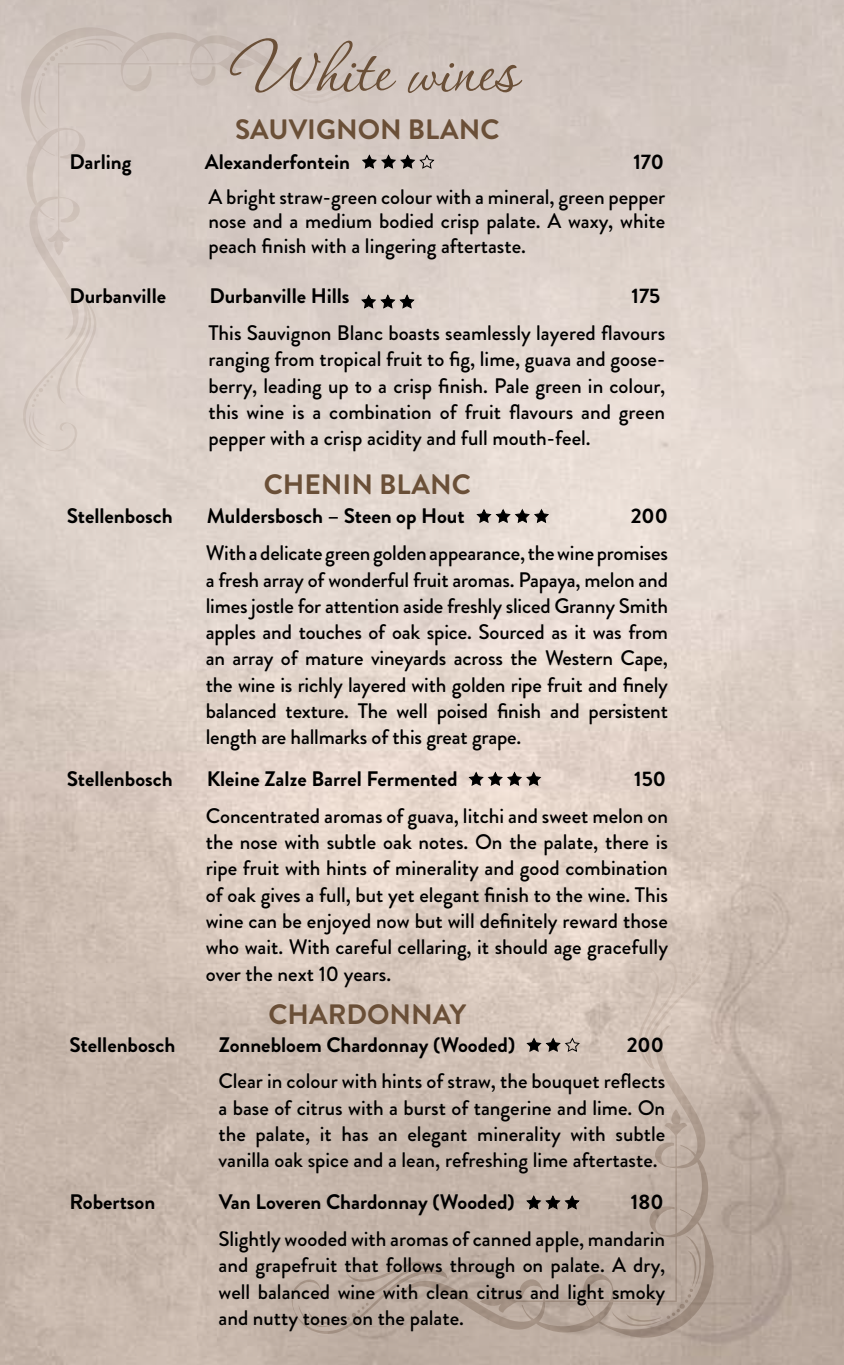
<style>
.page{position:relative;width:844px;height:1365px;background:#fff}
.page>*{position:absolute;margin:0;border:0;box-sizing:border-box;transform-origin:0 0}
.t1{font:84px "P22 Corinthia";color:#6a4f37}
.t2{font:700 28px "Brandon Grotesque";color:#6a4f37}
.t3{font:500 21px/26.2px "Brandon Grotesque";color:#000;text-align:justify}
.t4{font:700 21px "Brandon Grotesque";color:#000}
</style>
<div class="page">
<svg style="left:360px;top:294px;width:55px;height:15px"></svg>
<svg style="left:361px;top:154px;width:74px;height:15px"></svg>
<svg style="left:401px;top:1024px;width:314px;height:315px;fill:#c9b9ae"></svg>
<svg style="left:630px;top:911px;width:83px;height:157px"></svg>
<svg style="left:290px;top:1252px;width:157px;height:83px"></svg>
<svg style="left:19px;top:26px;width:314px;height:314px;fill:#d7cbc5"></svg>
<svg style="left:22px;top:296px;width:83px;height:157px"></svg>
<svg style="left:33px;top:38px;width:222px;height:218px"></svg>
<div style="left:287px;top:30px;width:157px;height:82px;background:#d1c5be"></div>
<svg style="left:475px;top:508px;width:75px;height:16px"></svg>
<svg style="left:467px;top:771px;width:75px;height:15px"></svg>
<svg style="left:479px;top:1109px;width:222px;height:217px"></svg>
<svg style="left:525px;top:1037px;width:55px;height:15px"></svg>
<h1 class="t1" style="left:230px;top:27px;width:288px">White wines</h1>
<h2 class="t2" style="left:235px;top:109px;width:266px">SAUVIGNON BLANC</h2>
<p class="t4" style="left:69px;top:147px;width:63px">Darling</p>
<p class="t4" style="left:205px;top:147px;width:147px">Alexanderfontein</p>
<p class="t4" style="left:633px;top:147px;width:32px">170</p>
<p class="t3" style="left:208px;top:185px;width:458px;line-height:24.5px">A bright straw-green colour with a mineral, green pepper nose and a medium bodied crisp palate. A waxy, white peach finish with a lingering aftertaste.</p>
<p class="t4" style="left:69px;top:281px;width:98px">Durbanville</p>
<p class="t4" style="left:209px;top:281px;width:141px">Durbanville Hills</p>
<p class="t4" style="left:631px;top:281px;width:30px">175</p>
<p class="t3" style="left:208px;top:320px;width:458px">This Sauvignon Blanc boasts seamlessly layered flavours ranging from tropical fruit to fig, lime, guava and goose&shy;berry, leading up to a crisp finish. Pale green in colour, this wine is a combination of fruit flavours and green pepper with a crisp acidity and full mouth-feel.</p>
<h2 class="t2" style="left:264px;top:464px;width:209px">CHENIN BLANC</h2>
<p class="t4" style="left:67px;top:501px;width:107px">Stellenbosch</p>
<p class="t4" style="left:207px;top:501px;width:259px">Muldersbosch – Steen op Hout</p>
<p class="t4" style="left:630px;top:501px;width:39px">200</p>
<p class="t3" style="left:206px;top:540px;width:463px">With a delicate green golden appearance, the wine promises a fresh array of wonderful fruit aromas. Papaya, melon and limes jostle for attention aside freshly sliced Granny Smith apples and touches of oak spice. Sourced as it was from an array of mature vineyards across the Western Cape, the wine is richly layered with golden ripe fruit and finely balanced texture. The well poised finish and persistent length are hallmarks of this great grape.</p>
<p class="t4" style="left:67px;top:764px;width:107px">Stellenbosch</p>
<p class="t4" style="left:207px;top:764px;width:252px">Kleine Zalze Barrel Fermented</p>
<p class="t4" style="left:634px;top:764px;width:33px">150</p>
<p class="t3" style="left:206px;top:802px;width:463px">Concentrated aromas of guava, litchi and sweet melon on the nose with subtle oak notes. On the palate, there is ripe fruit with hints of minerality and good combination of oak gives a full, but yet elegant finish to the wine. This wine can be enjoyed now but will definitely reward those who wait. With careful cellaring, it should age gracefully over the next 10 years.</p>
<h2 class="t2" style="left:268px;top:994px;width:199px">CHARDONNAY</h2>
<p class="t4" style="left:69px;top:1029px;width:107px">Stellenbosch</p>
<p class="t4" style="left:219px;top:1029px;width:298px">Zonnebloem Chardonnay (Wooded)</p>
<p class="t4" style="left:626px;top:1029px;width:39px">200</p>
<p class="t3" style="left:218px;top:1068px;width:448px">Clear in colour with hints of straw, the bouquet reflects a base of citrus with a burst of tangerine and lime. On the palate, it has an elegant minerality with subtle vanilla oak spice and a lean, refreshing lime aftertaste.</p>
<p class="t4" style="left:69px;top:1187px;width:87px">Robertson</p>
<p class="t4" style="left:219px;top:1187px;width:297px">Van Loveren Chardonnay (Wooded)</p>
<p class="t4" style="left:630px;top:1187px;width:34px">180</p>
<p class="t3" style="left:218px;top:1225px;width:448px">Slightly wooded with aromas of canned apple, mandarin and grapefruit that follows through on palate. A dry, well balanced wine with clean citrus and light smoky and nutty tones on the palate.</p>
</div>
